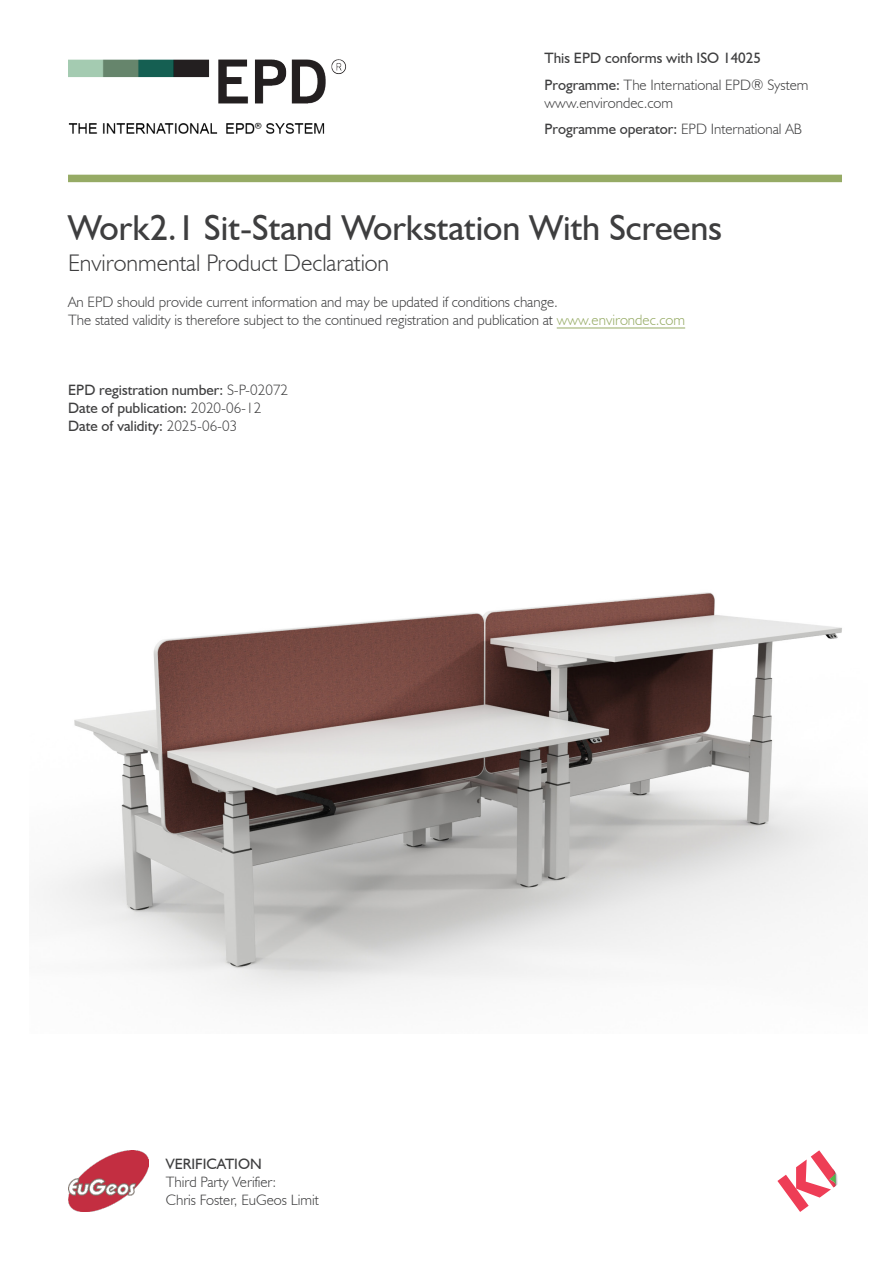
<style>
.page{position:relative;width:893px;height:1263px;background:#fff}
.page>*{position:absolute;margin:0;border:0;box-sizing:border-box;transform-origin:0 0}
.Cover_Subhead{font:36px "Humanist 521 BT";color:#3e3e3f}
.Cover_Subhead-2{font:300 24px "Humanist 521 BT";color:#3e3e3f}
.Cover_Subhead-3{font:300 15px/18px "Humanist 521 BT";color:#3e3e3f}
.Cover_Subhead-4{font:15px/18px "Humanist 521 BT";color:#3e3e3f}
.s1{font-weight:400}
.s2{font-weight:300}
.s3{color:#96ab65}
.s4{color:#fff}
</style>
<div class="page">
<img style="left:68px;top:59px;width:279px;height:75px">
<img style="left:68px;top:1150px;width:81px;height:61px">
<svg style="left:777px;top:1150px;width:61px;height:62px"></svg>
<img style="left:41px;top:592px;width:820px;height:408px">
<div style="left:68px;top:175px;width:774px;height:7px;background:#96ab65"></div>
<hr style="left:557px;top:328px;width:128px;height:1px;background:#96ab65">
<p class="Cover_Subhead-4" style="left:545px;top:49px;width:218px">This EPD conforms with ISO 14025</p>
<p class="Cover_Subhead-3" style="left:545px;top:76px;width:265px"><span class="s1">Programme:</span> The International EPD® System</p>
<p class="Cover_Subhead-3" style="left:545px;top:94px;width:130px">www.environdec.com</p>
<p class="Cover_Subhead-4" style="left:545px;top:120px;width:259px">Programme operator: <span class="s2">EPD International AB</span></p>
<p class="Cover_Subhead" style="left:68px;top:205px;width:655px">Work2.1 Sit-Stand Workstation With Screens</p>
<p class="Cover_Subhead-2" style="left:68px;top:248px;width:323px">Environmental Product Declaration</p>
<p class="Cover_Subhead-3" style="left:68px;top:293px;width:619px">An EPD should provide current information and may be updated if conditions change.<br>The stated validity is therefore subject to the continued registration and publication at <span class="s3">www.environdec.com</span></p>
<p class="Cover_Subhead-4" style="left:68px;top:380px;width:222px">EPD registration number: <span class="s2">S-P-02072<br></span>Date of publication: <span class="s2">2020-06-12<br></span>Date of validity: <span class="s2">2025-06-03</span></p>
<p class="Cover_Subhead-4" style="left:166px;top:1154px;width:97px">VERIFICATION</p>
<p class="Cover_Subhead-3" style="left:166px;top:1172px;width:169px">Third Party Verifier:<br>Chris Foster, EuGeos Limit<span class="s4">ed</span></p>
</div>
